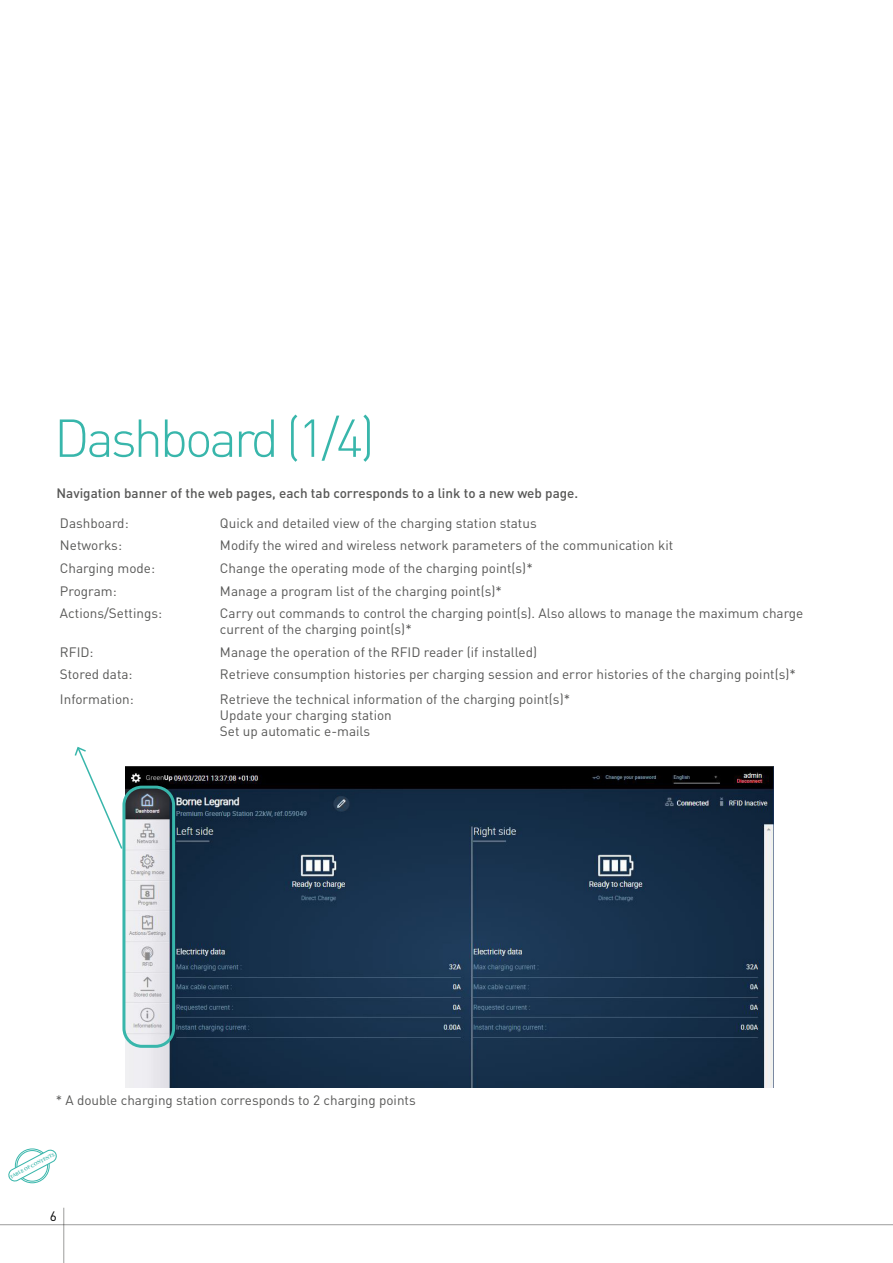
<style>
.page{position:relative;width:893px;height:1263px;background:#fff}
.page>*{position:absolute;margin:0;border:0;box-sizing:border-box;transform-origin:0 0}
.t1{font:300 52.5px "DIN Pro";letter-spacing:-.06em;color:#38b6ab}
.t2{font:13.5px/16.2px "DIN Pro";color:#575756}
.t3{font:500 13.5px "DIN Pro";color:#575756}
.t4{font:13.5px "DIN Pro";color:#000}
.t5{font:700 4.95px "Minion Pro";color:#38b6ab}
</style>
<div class="page">
<hr style="left:63px;top:1208px;width:1px;height:55px;background:#9d9d9c">
<hr style="left:0;top:1224px;width:893px;height:1px;background:#9d9d9c">
<div style="left:15px;top:1148px;width:35px;height:35px;border:1px solid #38b6ab;border-radius:50%"></div>
<svg style="left:11px;top:1152px;width:44px;height:30px"></svg>
<img style="left:126px;top:766px;width:648px;height:321px">
<div style="left:122px;top:786px;width:53px;height:262px;border:3px solid #38b6ab;border-radius:18px"></div>
<svg style="left:74px;top:746px;width:50px;height:104px"></svg>
<h1 class="t1" style="left:54px;top:402px;width:322px">Dashboard (1/4)</h1>
<p class="t3" style="left:56px;top:484px;width:523px">Navigation banner of the web pages, each tab corresponds to a link to a new web page.</p>
<p class="t2" style="left:60px;top:514px;width:70px">Dashboard:</p>
<p class="t2" style="left:220px;top:514px;width:318px">Quick and detailed view of the charging station status</p>
<p class="t2" style="left:60px;top:536px;width:64px">Networks:</p>
<p class="t2" style="left:220px;top:536px;width:455px">Modify the wired and wireless network parameters of the communication kit</p>
<p class="t2" style="left:60px;top:560px;width:97px">Charging mode:</p>
<p class="t2" style="left:220px;top:560px;width:314px">Change the operating mode of the charging point(s)*</p>
<p class="t2" style="left:60px;top:582px;width:58px">Program:</p>
<p class="t2" style="left:220px;top:582px;width:283px">Manage a program list of the charging point(s)*</p>
<p class="t2" style="left:60px;top:604px;width:104px">Actions/Settings:</p>
<p class="t2" style="left:220px;top:604px;width:585px">Carry out commands to control the charging point(s). Also allows to manage the maximum charge current of the charging point(s)*</p>
<p class="t2" style="left:60px;top:643px;width:35px">RFID:</p>
<p class="t2" style="left:220px;top:643px;width:319px">Manage the operation of the RFID reader (if installed)</p>
<p class="t2" style="left:60px;top:665px;width:74px">Stored data:</p>
<p class="t2" style="left:220px;top:665px;width:577px">Retrieve consumption histories per charging session and error histories of the charging point(s)*</p>
<p class="t2" style="left:60px;top:690px;width:75px">Information:</p>
<p class="t2" style="left:220px;top:690px;width:352px">Retrieve the technical information of the charging point(s)*<br>Update your charging station<br>Set up automatic e-mails</p>
<p class="t2" style="left:56px;top:1091px;width:361px">* A double charging station corresponds to 2 charging points</p>
<p class="t5" style="left:9px;top:1174px;width:51px;rotate:-28deg">TABLE OF CONTENTS</p>
<p class="t4" style="left:50px;top:1207px;width:9px">6</p>
</div>
